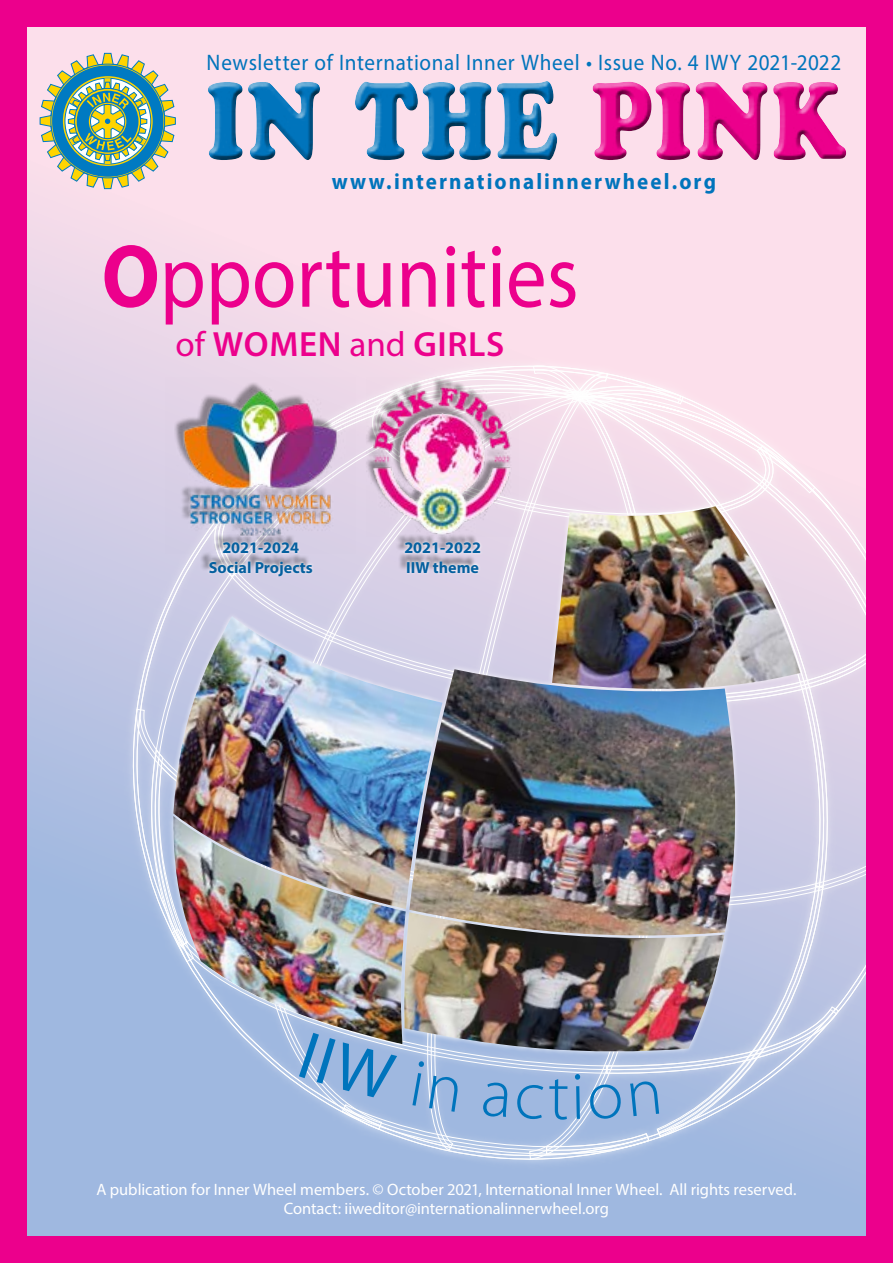
<style>
.page{position:relative;width:893px;height:1263px;background:#fff}
.page>*{position:absolute;margin:0;border:0;box-sizing:border-box;transform-origin:0 0}
.t1{font:108px "Cooper Black Std";letter-spacing:.035em;color:#0074bc;scale:.79 1}
.t2{font:90px "Myriad Pro";color:#ec008c;scale:.9 1}
.t3{font:300 67.95px "Myriad Pro";color:#0074bc}
.t4{font:600 35.1px "Myriad Pro";letter-spacing:.02em;color:#ec008c}
.t5{font:22.5px "Myriad Pro";letter-spacing:.03em;color:#0074bc;scale:.94 1}
.t6{font:700 22.5px "Myriad Pro";letter-spacing:.095em;color:#0074bc;scale:.94 1}
.t7{font:16.5px/19.8px "Myriad Pro";letter-spacing:-.005em;color:#fff;text-align:center}
.t8{font:700 16.05px/19.4px "Myriad Pro";color:#05609f}
.s1{color:#ec008c}
.s2{font-weight:700}
.s3{font-weight:400}
</style>
<div class="page">
<img style="left:0;top:0;width:893px;height:1263px">
<div style="left:182px;top:385px;width:330px;height:192px;background:#fff;opacity:.75"></div>
<img style="left:367px;top:377px;width:151px;height:159px">
<img style="left:166px;top:377px;width:190px;height:176px">
<img style="left:245px;top:829px;width:594px;height:325px">
<h3 class="t5" style="left:207px;top:48px;width:676px">Newsletter of International Inner Wheel • Issue No. 4 IWY 2021-2022</h3>
<h1 class="t1" style="left:207px;top:56px;width:811px">IN THE <span class="s1">PINK</span></h1>
<h3 class="t6" style="left:332px;top:167px;width:410px">www.internationalinnerwheel.org</h3>
<h2 class="t2" style="left:102px;top:221px;width:531px"><span class="s2">O</span>pportunities</h2>
<h3 class="t4" style="left:175px;top:322px;width:331px"><span class="s3">of</span> WOMEN <span class="s3">and</span> GIRLS</h3>
<p class="t8" style="left:209px;top:538px;width:106px;text-align:center">2021-2024<br>Social Projects</p>
<p class="t8" style="left:404px;top:538px;width:78px">2021-2022<br>IIW theme</p>
<h3 class="t3" style="left:548px;top:1055px;width:23px">t</h3>
<p class="t7" style="left:96px;top:1179px;width:701px">A publication for Inner Wheel members. © October 2021, International Inner Wheel. All rights reserved.<br>Contact: iiweditor@internationalinnerwheel.org</p>
</div>
